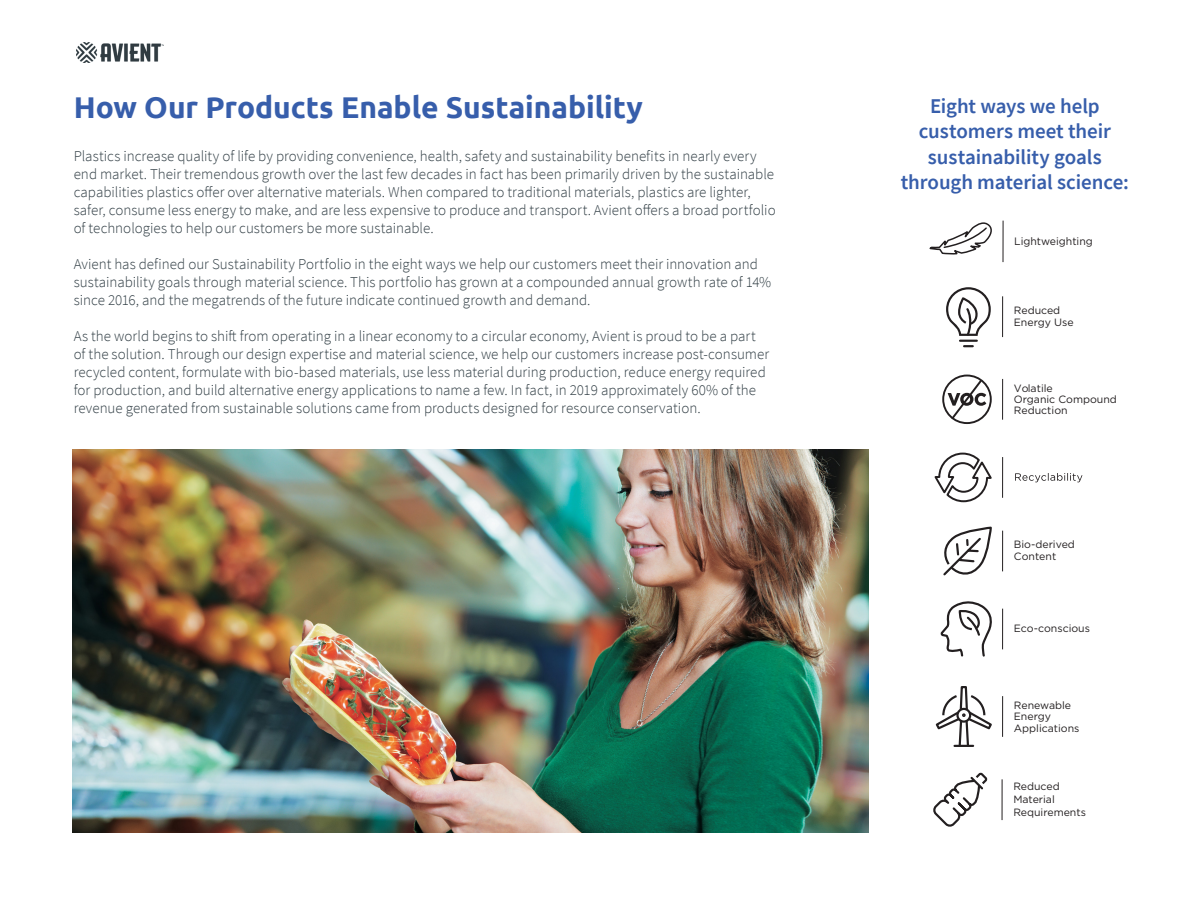
<style>
.page{position:relative;width:1188px;height:918px;background:#fff}
.page>*{position:absolute;margin:0;border:0;box-sizing:border-box;transform-origin:0 0}
.Heading{font:700 30px "Ubuntu";color:#375eab}
.subhead{font:600 21px/25.5px "Source Sans Pro";letter-spacing:-.005em;color:#375eab;text-align:center}
.main_copy{font:300 15px/18px "Source Sans Pro";color:#2f3c43}
.t1{font:10.8px "Gotham";color:#231f20}
.t2{font:10.5px/11.4px "Gotham";color:#231f20}
</style>
<div class="page">
<svg style="left:934px;top:287px;width:58px;height:370px"></svg>
<svg style="left:935px;top:686px;width:57px;height:61px"></svg>
<hr style="left:1002px;top:457px;width:1px;height:41px;background:#231f20">
<hr style="left:1002px;top:531px;width:1px;height:40px;background:#231f20">
<hr style="left:1002px;top:609px;width:1px;height:40px;background:#231f20">
<hr style="left:1002px;top:296px;width:1px;height:41px;background:#231f20">
<hr style="left:1002px;top:379px;width:1px;height:41px;background:#231f20">
<hr style="left:1002px;top:696px;width:1px;height:41px;background:#231f20">
<hr style="left:1002px;top:779px;width:1px;height:41px;background:#231f20">
<svg style="left:933px;top:772px;width:55px;height:55px"></svg>
<svg style="left:929px;top:222px;width:63px;height:33px"></svg>
<hr style="left:1003px;top:221px;width:1px;height:41px;background:#231f20">
<img style="left:73px;top:450px;width:795px;height:382px">
<svg style="left:1015px;top:473px;width:67px;height:9px"></svg>
<img style="left:77px;top:42px;width:86px;height:21px">
<p class="Heading" style="left:74px;top:89px;width:571px">How Our Products Enable Sustainability</p>
<p class="main_copy" style="left:74px;top:147px;width:704px">Plastics increase quality of life by providing convenience, health, safety and sustainability benefits in nearly every end market. Their tremendous growth over the last few decades in fact has been primarily driven by the sustainable capabilities plastics offer over alternative materials. When compared to traditional materials, plastics are lighter, safer, consume less energy to make, and are less expensive to produce and transport. Avient offers a broad portfolio of technologies to help our customers be more sustainable.</p>
<p class="main_copy" style="left:74px;top:255px;width:699px">Avient has defined our Sustainability Portfolio in the eight ways we help our customers meet their innovation and sustainability goals through material science. This portfolio has grown at a compounded annual growth rate of 14% since 2016, and the megatrends of the future indicate continued growth and demand.</p>
<p class="main_copy" style="left:74px;top:327px;width:697px">As the world begins to shift from operating in a linear economy to a circular economy, Avient is proud to be a part of the solution. Through our design expertise and material science, we help our customers increase post-consumer recycled content, formulate with bio-based materials, use less material during production, reduce energy required for production, and build alternative energy applications to name a few. In fact, in 2019 approximately 60% of the revenue generated from sustainable solutions came from products designed for resource conservation.</p>
<p class="subhead" style="left:901px;top:93px;width:230px">Eight ways we help customers meet their sustainability goals through material science:</p>
<p class="t1" style="left:1014px;top:234px;width:80px">Lightweighting</p>
<p class="t2" style="left:1014px;top:305px;width:61px">Reduced<br>Energy Use</p>
<p class="t2" style="left:1014px;top:382px;width:105px">Volatile<br>Organic Compound<br>Reduction</p>
<p class="t2" style="left:1014px;top:538px;width:62px;line-height:12.6px">Bio-derived<br>Content</p>
<p class="t2" style="left:1014px;top:623px;width:78px">Eco-conscious</p>
<p class="t2" style="left:1014px;top:699px;width:67px">Renewable<br>Energy<br>Applications</p>
<p class="t2" style="left:1013px;top:780px;width:74px;line-height:12.6px">Reduced<br>Material<br>Requirements</p>
</div>
